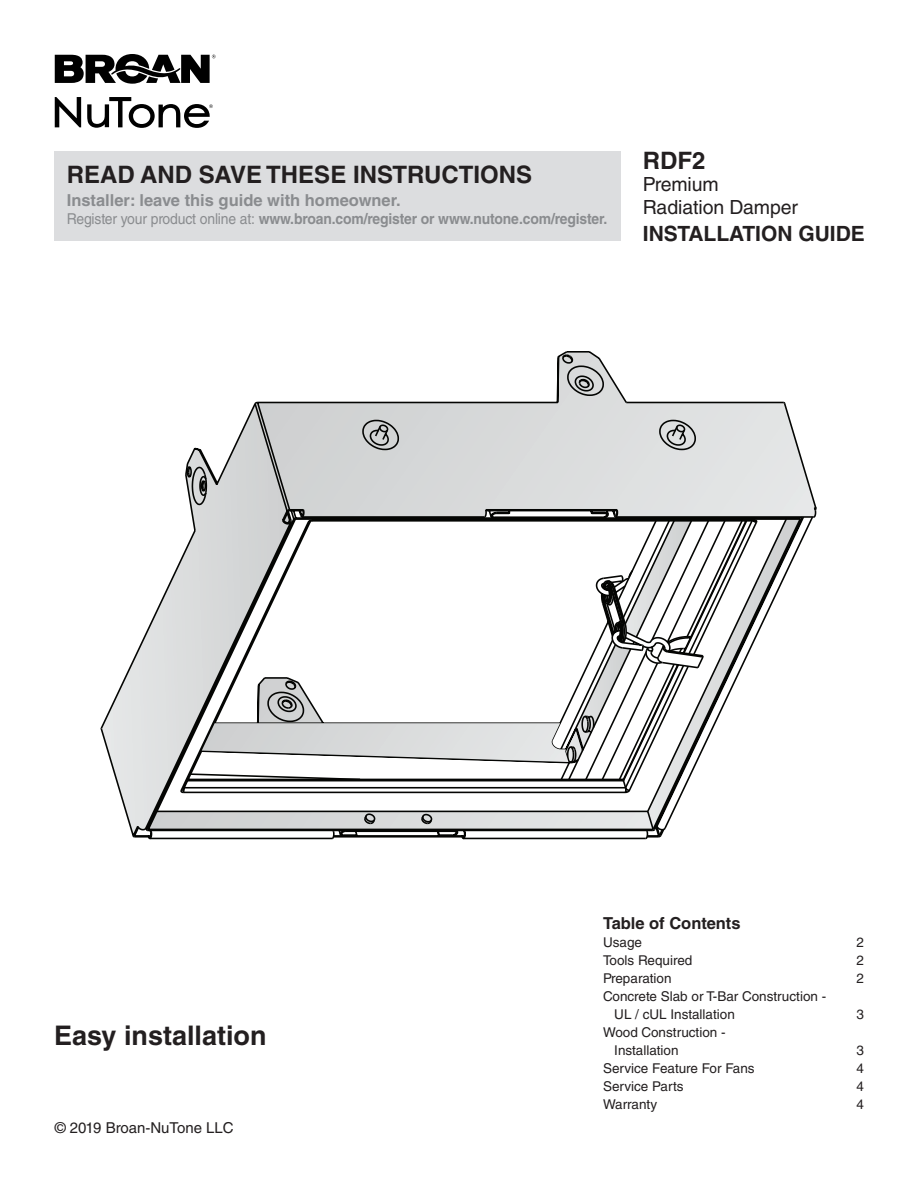
<style>
.page{position:relative;width:918px;height:1188px;background:#fff}
.page>*{position:absolute;margin:0;border:0;box-sizing:border-box;transform-origin:0 0}
.t1{font:700 27px "Helvetica LT Std";color:#231f20}
.t2{font:700 24px "Helvetica LT Std";color:#231f20}
.t3{font:700 21px "Helvetica LT Std";color:#231f20}
.t4{font:19.5px/22.5px "Helvetica LT Std";letter-spacing:-.005em;color:#231f20}
.t5{font:700 16.5px "Helvetica LT Std";color:#8a8c8f}
.t6{font:700 16.5px "Helvetica LT Std";color:#231f20}
.t7{font:700 15px "Helvetica LT Std";letter-spacing:-.01em;color:#8a8c8f;scale:.93 1}
.t8{font:15px "Helvetica LT Std";color:#231f20}
.t9{font:13.5px/18px "Helvetica LT Std";color:#231f20}
.s1{font-weight:400}
</style>
<div class="page">
<div style="left:55px;top:151px;width:566px;height:89px;background:#dcdddf"></div>
<svg style="left:55px;top:54px;width:161px;height:30px"></svg>
<svg style="left:55px;top:97px;width:158px;height:31px"></svg>
<svg style="left:100px;top:662px;width:32px;height:172px"></svg>
<svg style="left:132px;top:353px;width:685px;height:486px"></svg>
<svg style="left:220px;top:423px;width:466px;height:341px"></svg>
<svg style="left:202px;top:646px;width:429px;height:117px"></svg>
<p class="t2" style="left:67px;top:160px;width:467px">READ AND SAVE THESE INSTRUCTIONS</p>
<p class="t5" style="left:67px;top:190px;width:336px">Installer: leave this guide with homeowner.</p>
<p class="t7" style="left:67px;top:210px;width:583px"><span class="s1">Register your product online at:</span> www.broan.com/register or www.nutone.com/register.</p>
<p class="t2" style="left:643px;top:146px;width:64px">RDF2</p>
<p class="t4" style="left:643px;top:173px;width:157px">Premium<br>Radiation Damper</p>
<p class="t3" style="left:643px;top:221px;width:224px">INSTALLATION GUIDE</p>
<p class="t1" style="left:54px;top:1019px;width:214px">Easy installation</p>
<p class="t8" style="left:55px;top:1119px;width:180px">© 2019 Broan-NuTone LLC</p>
<p class="t6" style="left:603px;top:913px;width:139px">Table of Contents</p>
<p class="t9" style="left:603px;top:934px;width:41px">Usage</p>
<p class="t9" style="left:856px;top:934px;width:9px">2</p>
<p class="t9" style="left:603px;top:952px;width:91px">Tools Required</p>
<p class="t9" style="left:856px;top:952px;width:9px">2</p>
<p class="t9" style="left:603px;top:970px;width:70px">Preparation</p>
<p class="t9" style="left:856px;top:970px;width:9px">2</p>
<p class="t9" style="left:614px;top:988px;width:214px;text-indent:-11px">Concrete Slab or T-Bar Construction -<br>UL / cUL Installation</p>
<p class="t9" style="left:856px;top:1006px;width:9px">3</p>
<p class="t9" style="left:614px;top:1024px;width:113px;text-indent:-11px">Wood Construction -<br>Installation</p>
<p class="t9" style="left:856px;top:1042px;width:9px">3</p>
<p class="t9" style="left:603px;top:1060px;width:153px">Service Feature For Fans</p>
<p class="t9" style="left:856px;top:1060px;width:9px">4</p>
<p class="t9" style="left:603px;top:1078px;width:82px">Service Parts</p>
<p class="t9" style="left:856px;top:1078px;width:9px">4</p>
<p class="t9" style="left:603px;top:1096px;width:56px">Warranty</p>
<p class="t9" style="left:856px;top:1096px;width:9px">4</p>
</div>
